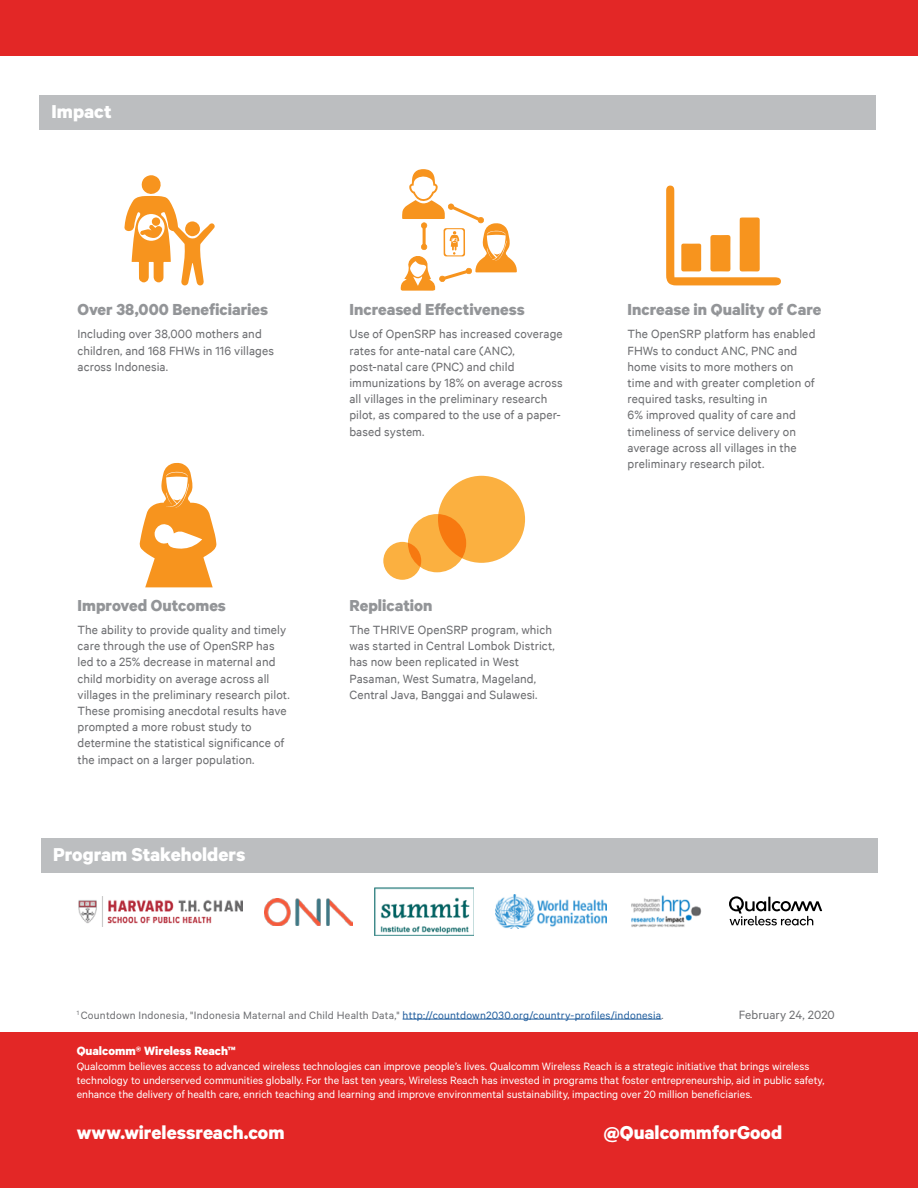
<style>
.page{position:relative;width:918px;height:1188px;background:#fff}
.page>*{position:absolute;margin:0;border:0;box-sizing:border-box;transform-origin:0 0}
.t1{font:700 21px "Qualcomm";color:#fff}
.t2{font:700 18px "Qualcomm";color:#939598}
.t3{font:700 18px "Qualcomm Office";color:#939598}
.t4{font:13.5px/16.2px "Qualcomm Office";letter-spacing:.005em;color:#6d6e71}
.t5{font:700 13.5px "Qualcomm";color:#fff}
.t6{font:13.5px "Qualcomm";letter-spacing:.005em;color:#6d6e71}
.t7{font:12px/14.4px "Qualcomm";color:#fff}
.t8{font:12px "Qualcomm";letter-spacing:.02em;color:#6d6e71}
.s1{color:#215e9e}
</style>
<div class="page">
<div style="left:0;top:0;width:918px;height:56px;background:#e32726"></div>
<div style="left:0;top:1032px;width:918px;height:156px;background:#e32726"></div>
<div style="left:39px;top:95px;width:837px;height:35px;background:#bcbec0"></div>
<div style="left:41px;top:838px;width:837px;height:35px;background:#bcbec0"></div>
<div style="left:383px;top:542px;width:38px;height:38px;background:#fbb040;border-radius:50%"></div>
<div style="left:408px;top:514px;width:58px;height:58px;background:#fbb040;border-radius:50%"></div>
<div style="left:438px;top:476px;width:87px;height:87px;background:#fbb040;border-radius:50%"></div>
<svg style="left:124px;top:175px;width:91px;height:111px"></svg>
<div style="left:185px;top:221px;width:15px;height:15px;background:#f7941e;border-radius:50%"></div>
<svg style="left:139px;top:463px;width:78px;height:124px"></svg>
<svg style="left:401px;top:169px;width:116px;height:122px"></svg>
<svg style="left:666px;top:185px;width:115px;height:100px"></svg>
<img style="left:78px;top:897px;width:164px;height:29px">
<img style="left:264px;top:898px;width:89px;height:27px">
<img style="left:375px;top:888px;width:99px;height:47px">
<img style="left:496px;top:895px;width:110px;height:33px">
<img style="left:631px;top:895px;width:71px;height:32px">
<hr style="left:403px;top:1019px;width:259px;height:1px;background:#215e9e">
<svg style="left:729px;top:896px;width:93px;height:29px"></svg>
<h1 class="t1" style="left:52px;top:99px;width:61px">Impact</h1>
<h2 class="t2" style="left:78px;top:299px;width:192px">Over 38,000 Beneficiaries</h2>
<p class="t4" style="left:78px;top:326px;width:198px">Including over 38,000 mothers and children, and 168 FHWs in 116 villages across Indonesia.</p>
<h2 class="t2" style="left:349px;top:299px;width:177px">Increased Effectiveness</h2>
<p class="t4" style="left:349px;top:326px;width:215px">Use of OpenSRP has increased coverage rates for ante-natal care (ANC), post-natal care (PNC) and child immunizations by 18% on average across all villages in the preliminary research pilot, as compared to the use of a paper&shy;based system.</p>
<h2 class="t3" style="left:78px;top:594px;width:150px">Improved Outcomes</h2>
<p class="t4" style="left:78px;top:621px;width:214px">The ability to provide quality and timely care through the use of OpenSRP has led to a 25% decrease in maternal and child morbidity on average across all villages in the preliminary research pilot.<br>These promising anecdotal results have prompted a more robust study to determine the statistical significance of the impact on a larger population.</p>
<h1 class="t1" style="left:53px;top:842px;width:194px">Program Stakeholders</h1>
<h2 class="t3" style="left:349px;top:594px;width:85px">Replication</h2>
<p class="t4" style="left:349px;top:621px;width:207px">The THRIVE OpenSRP program, which was started in Central Lombok District, has now been replicated in West Pasaman, West Sumatra, Mageland, Central Java, Banggai and Sulawesi.</p>
<h2 class="t2" style="left:628px;top:299px;width:195px">Increase in Quality of Care</h2>
<p class="t4" style="left:628px;top:326px;width:189px">The OpenSRP platform has enabled<br>FHWs to conduct ANC, PNC and home visits to more mothers on time and with greater completion of required tasks, resulting in<br>6% improved quality of care and timeliness of service delivery on average across all villages in the preliminary research pilot.</p>
<p class="t8" style="left:77px;top:1008px;width:588px"><sup>1</sup> Countdown Indonesia, "Indonesia Maternal and Child Health Data," <span class="s1">http://countdown2030.org/country-profiles/indonesia</span>.</p>
<p class="t6" style="left:739px;top:1007px;width:98px">February 24, 2020</p>
<p class="t5" style="left:77px;top:1043px;width:161px">Qualcomm® Wireless Reach™</p>
<p class="t7" style="left:77px;top:1058px;width:749px">Qualcomm believes access to advanced wireless technologies can improve people’s lives. Qualcomm Wireless Reach is a strategic initiative that brings wireless technology to underserved communities globally. For the last ten years, Wireless Reach has invested in programs that foster entrepreneurship, aid in public safety, enhance the delivery of health care, enrich teaching and learning and improve environmental sustainability, impacting over 20 million beneficiaries.</p>
<h1 class="t1" style="left:77px;top:1120px;width:209px">www.wirelessreach.com</h1>
<h1 class="t1" style="left:604px;top:1120px;width:180px">@QualcommforGood</h1>
</div>
